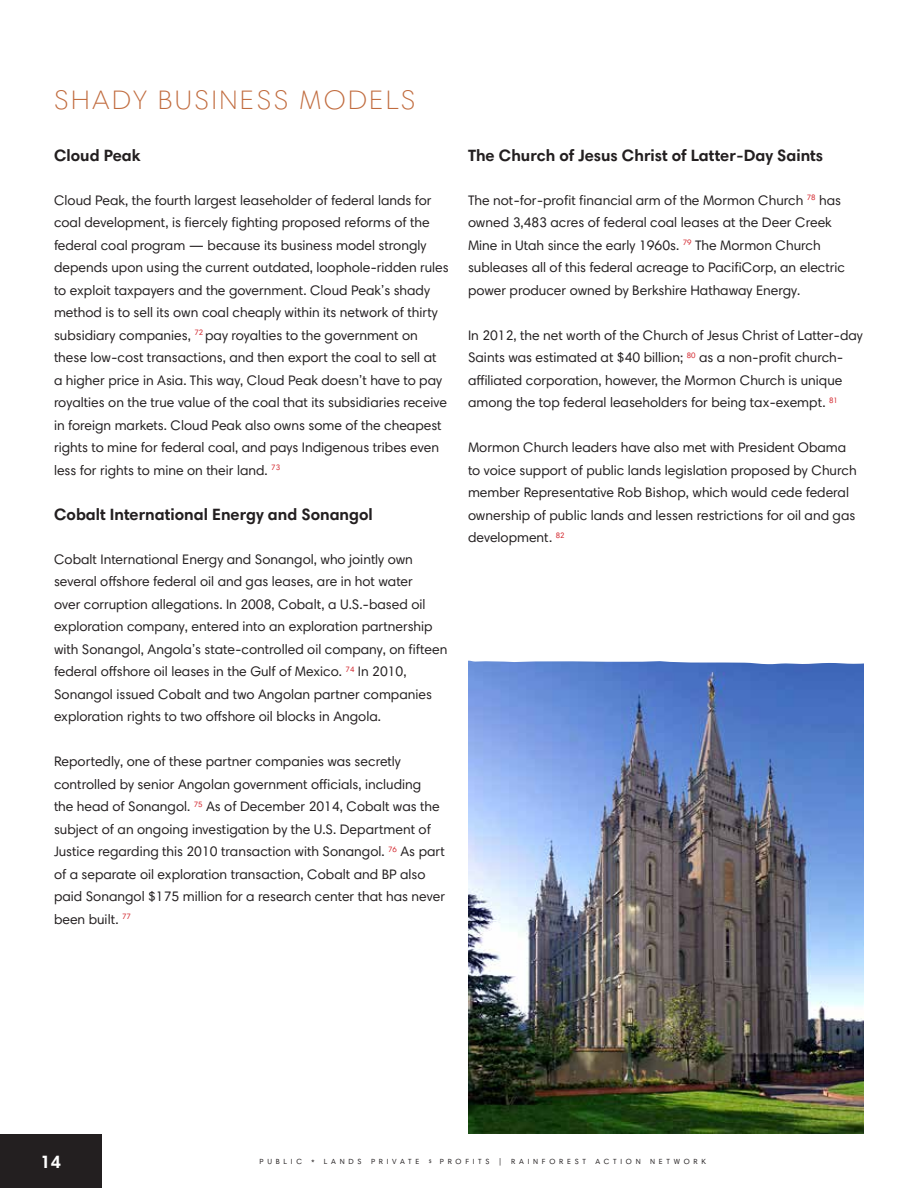
<style>
.page{position:relative;width:918px;height:1188px;background:#fff}
.page>*{position:absolute;margin:0;border:0;box-sizing:border-box;transform-origin:0 0}
.t1{font:300 27px "Harmonia Sans Std";letter-spacing:.1em;color:#b95926}
.t2{font:700 18px "Harmonia Sans Std";color:#fff}
.t3{font:700 16.5px "Harmonia Sans Std";color:#231f20}
.t4{font:13.8px/22.5px "Harmonia Sans Std";color:#231f20}
.t5{font:7.5px "Harmonia Sans Std";letter-spacing:.5em;color:#231f20}
.s1{font-size:5.25px}
</style>
<div class="page">
<img style="left:468px;top:675px;width:396px;height:459px">
<div style="left:0;top:1134px;width:102px;height:54px;background:#231f20"></div>
<svg style="left:468px;top:660px;width:396px;height:15px;background:#698bce"></svg>
<h1 class="t1" style="left:54px;top:83px;width:363px">SHADY BUSINESS MODELS</h1>
<p class="t3" style="left:54px;top:144px;width:88px">Cloud Peak</p>
<p class="t4" style="left:54px;top:189px;width:396px">Cloud Peak, the fourth largest leaseholder of federal lands for coal development, is fiercely fighting proposed reforms of the federal coal program — because its business model strongly depends upon using the current outdated, loophole-ridden rules to exploit taxpayers and the government. Cloud Peak’s shady method is to sell its own coal cheaply within its network of thirty subsidiary companies, <sup>72</sup> pay royalties to the government on these low-cost transactions, and then export the coal to sell at<br>a higher price in Asia. This way, Cloud Peak doesn’t have to pay royalties on the true value of the coal that its subsidiaries receive in foreign markets. Cloud Peak also owns some of the cheapest rights to mine for federal coal, and pays Indigenous tribes even less for rights to mine on their land. <sup>73</sup></p>
<p class="t3" style="left:54px;top:504px;width:320px">Cobalt International Energy and Sonangol</p>
<p class="t4" style="left:54px;top:548px;width:395px">Cobalt International Energy and Sonangol, who jointly own several offshore federal oil and gas leases, are in hot water<br>over corruption allegations. In 2008, Cobalt, a U.S.-based oil exploration company, entered into an exploration partnership with Sonangol, Angola’s state-controlled oil company, on fifteen federal offshore oil leases in the Gulf of Mexico. <sup>74</sup> In 2010, Sonangol issued Cobalt and two Angolan partner companies exploration rights to two offshore oil blocks in Angola.</p>
<p class="t4" style="left:54px;top:750px;width:393px">Reportedly, one of these partner companies was secretly controlled by senior Angolan government officials, including<br>the head of Sonangol. <sup>75</sup> As of December 2014, Cobalt was the subject of an ongoing investigation by the U.S. Department of Justice regarding this 2010 transaction with Sonangol. <sup>76</sup> As part of a separate oil exploration transaction, Cobalt and BP also paid Sonangol $175 million for a research center that has never been built. <sup>77</sup></p>
<p class="t3" style="left:468px;top:144px;width:357px">The Church of Jesus Christ of Latter-Day Saints</p>
<p class="t4" style="left:468px;top:189px;width:379px">The not-for-profit financial arm of the Mormon Church <sup>78</sup> has owned 3,483 acres of federal coal leases at the Deer Creek Mine in Utah since the early 1960s. <sup>79</sup> The Mormon Church subleases all of this federal acreage to PacifiCorp, an electric power producer owned by Berkshire Hathaway Energy.</p>
<p class="t4" style="left:468px;top:324px;width:396px">In 2012, the net worth of the Church of Jesus Christ of Latter-day Saints was estimated at $40 billion; <sup>80</sup> as a non-profit church&shy;affiliated corporation, however, the Mormon Church is unique among the top federal leaseholders for being tax-exempt. <sup>81</sup></p>
<p class="t4" style="left:468px;top:436px;width:390px">Mormon Church leaders have also met with President Obama to voice support of public lands legislation proposed by Church member Representative Rob Bishop, which would cede federal ownership of public lands and lessen restrictions for oil and gas development. <sup>82</sup></p>
<h2 class="t2" style="left:40px;top:1150px;width:22px">14</h2>
<p class="t5" style="left:259px;top:1157px;width:44px">PUBLIC</p>
<p class="t5" style="left:311px;top:1157px;width:180px">* LANDS PRIVATE <span class="s1">$</span> PROFITS</p>
<p class="t5" style="left:499px;top:1157px;width:4px">|</p>
<p class="t5" style="left:511px;top:1157px;width:76px">RAINFOREST</p>
<p class="t5" style="left:595px;top:1157px;width:47px">ACTION</p>
<p class="t5" style="left:650px;top:1157px;width:57px">NETWORK</p>
</div>
